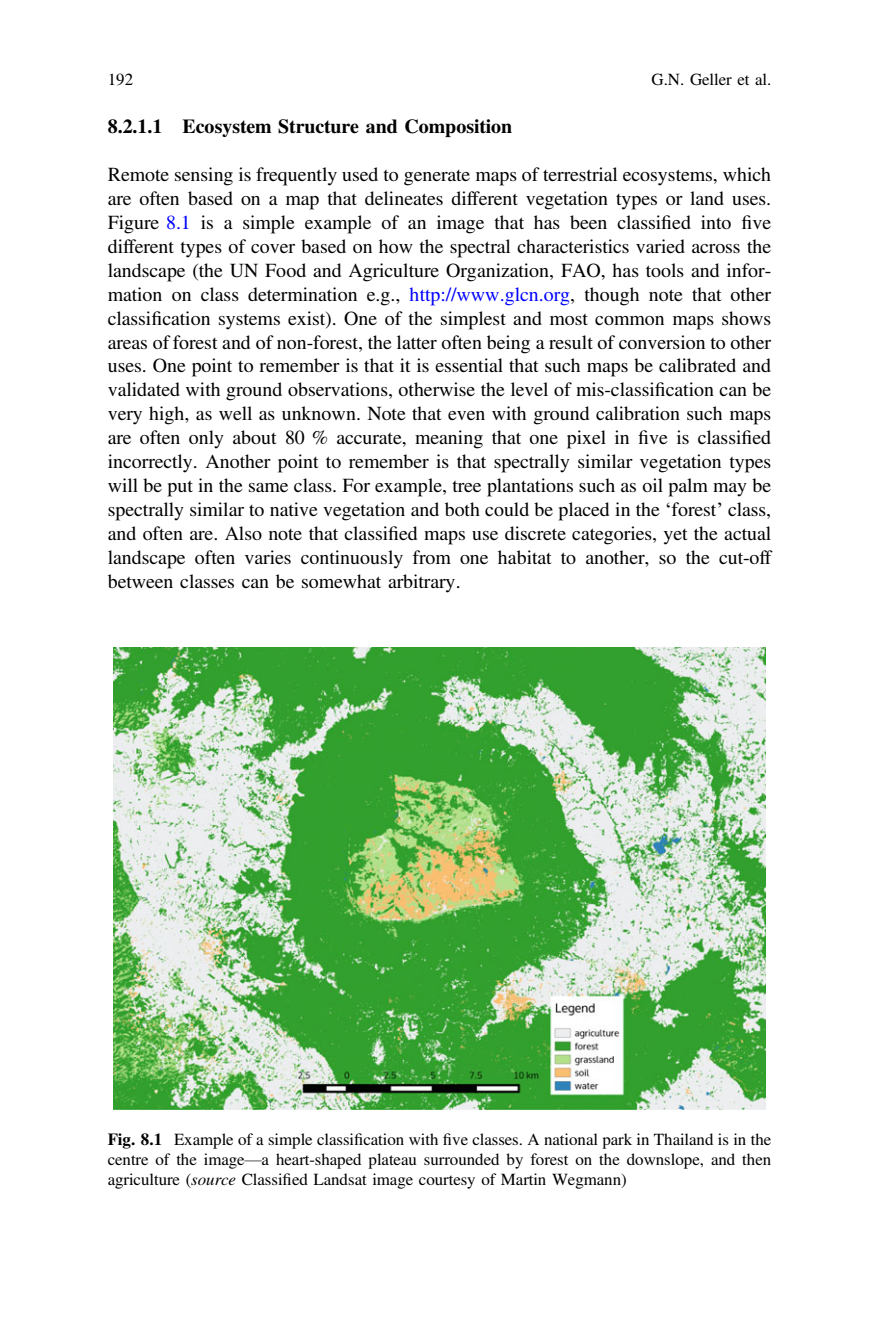
<style>
.page{position:relative;width:879px;height:1333px;background:#fff}
.page>*{position:absolute;margin:0;border:0;box-sizing:border-box;transform-origin:0 0}
.t1{font:20px/24px "Hlcyxx Adv TT5 ada 87 cc";color:#000;text-align:justify}
.t2{font:20px "Sdxvsj Adv T Teeee 58 d 9.B";color:#000}
.t3{font:17px/19.8px "Hlcyxx Adv TT5 ada 87 cc";color:#000;text-align:justify}
.s1{color:#00f}
.s2{font-family:"Rbstsn Adv TT5 ada 87 cc+fb"}
.s3{font-family:"Llkkvb Adv TT3713 a 231"}
.s4{font-family:"Sdxvsj Adv T Teeee 58 d 9.B"}
.s5{font-family:"Xcnmjg Adv T Tf 2 e 4 df 62.I"}
</style>
<div class="page">
<img style="left:113px;top:647px;width:652px;height:462px">
<p class="t3" style="left:108px;top:71px;width:27px">192</p>
<p class="t3" style="left:651px;top:71px;width:121px">G.N. Geller et al.</p>
<p class="t2" style="left:108px;top:120px;width:406px">8.2.1.1 Ecosystem Structure and Composition</p>
<p class="t1" style="left:108px;top:164px;width:665px">Remote sensing is frequently used to generate maps of terrestrial ecosystems, which are often based on a map that delineates different vegetation types or land uses.<br>Figure <span class="s1">8.1</span> is a simple example of an image that has been classi<span class="s2">fi</span>ed into <span class="s2">fi</span>ve different types of cover based on how the spectral characteristics varied across the landscape (the UN Food and Agriculture Organization, FAO, has tools and infor&shy;mation on class determination e.g., <span class="s1">http://www.glcn.org</span>, though note that other classi<span class="s2">fi</span>cation systems exist). One of the simplest and most common maps shows areas of forest and of non-forest, the latter often being a result of conversion to other uses. One point to remember is that it is essential that such maps be calibrated and validated with ground observations, otherwise the level of mis-classi<span class="s2">fi</span>cation can be very high, as well as unknown. Note that even with ground calibration such maps are often only about 80 % accurate, meaning that one pixel in <span class="s2">fi</span>ve is classi<span class="s2">fi</span>ed incorrectly. Another point to remember is that spectrally similar vegetation types will be put in the same class. For example, tree plantations such as oil palm may be spectrally similar to native vegetation and both could be placed in the <span class="s3">‘</span>forest<span class="s3">’</span> class, and often are. Also note that classi<span class="s2">fi</span>ed maps use discrete categories, yet the actual landscape often varies continuously from one habitat to another, so the cut-off between classes can be somewhat arbitrary.</p>
<p class="t3" style="left:108px;top:1131px;width:665px"><span class="s4">Fig. 8.1</span> Example of a simple classi<span class="s2">fi</span>cation with <span class="s2">fi</span>ve classes. A national park in Thailand is in the centre of the image<span class="s3">—</span>a heart-shaped plateau surrounded by forest on the downslope, and then agriculture (<span class="s5">source</span> Classi<span class="s2">fi</span>ed Landsat image courtesy of Martin Wegmann)</p>
</div>
